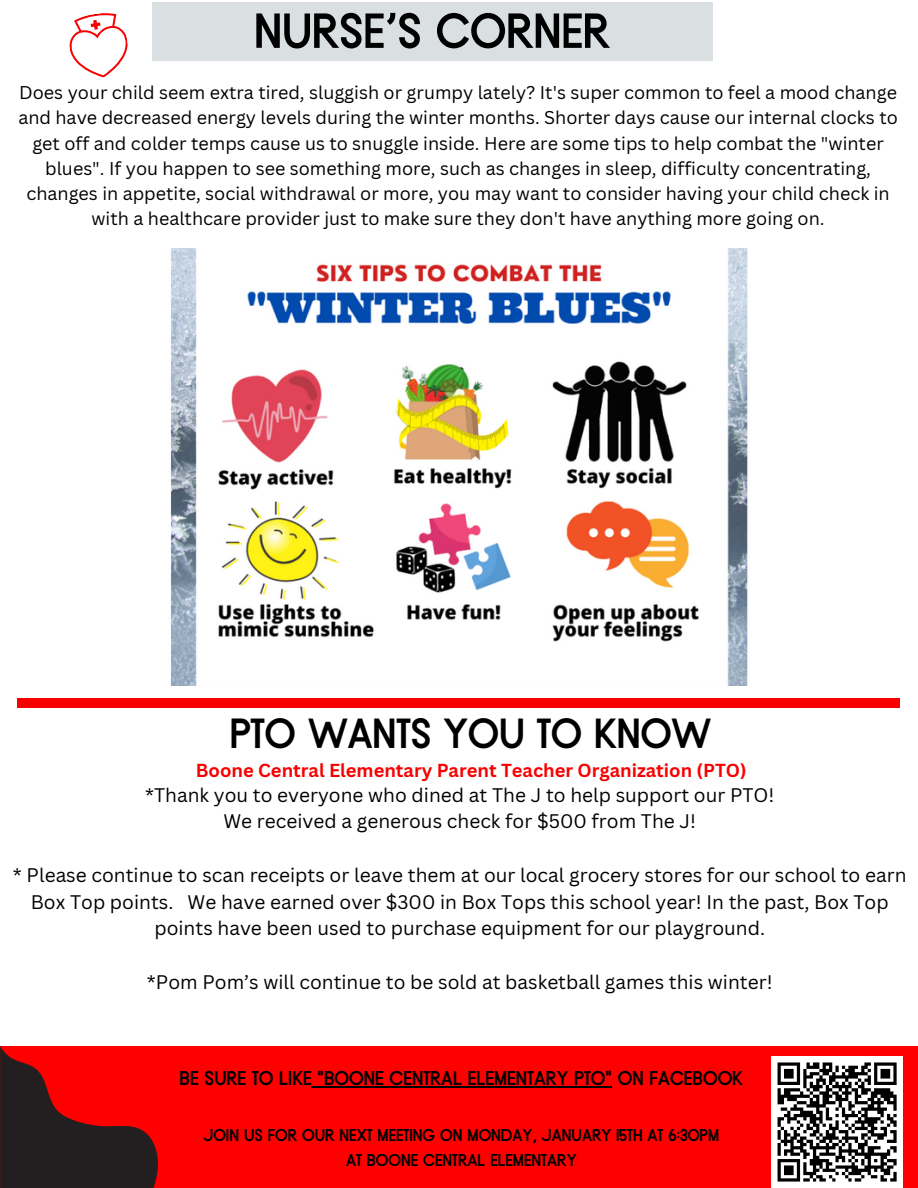
<style>
.page{position:relative;width:918px;height:1188px;background:#fff}
.page>*{position:absolute;margin:0;border:0;box-sizing:border-box;transform-origin:0 0}
.t1{font:700 51.75px "Moonshine";color:#000}
.t2{font:700 44.25px "Moonshine";color:#000}
.t3{font:700 21px "Moonshine";color:#000}
.t4{font:19.05px/26.7px "Canva Sans";color:#000;text-align:center}
.t5{font:700 18.3px "Canva Sans";color:#f80000}
.t6{font:18px/25.2px "Canva Sans";color:#000;text-align:center}
.t7{font:700 18px/24.8px "Moonshine";color:#000;text-align:center}
</style>
<div class="page">
<div style="left:152px;top:2px;width:561px;height:58px;background:#dadfe1"></div>
<svg style="left:69px;top:13px;width:59px;height:65px"></svg>
<div style="left:17px;top:698px;width:882px;height:9px;background:#f80000"></div>
<div style="left:266px;top:1046px;width:652px;height:142px;background:#fe0000"></div>
<svg style="left:0;top:1046px;width:266px;height:142px"></svg>
<div style="left:771px;top:1056px;width:132px;height:132px;background:#fff"></div>
<svg style="left:777px;top:1062px;width:120px;height:120px"></svg>
<img style="left:171px;top:249px;width:577px;height:436px">
<hr style="left:312px;top:1086px;width:300px;height:1px;background:#000">
<p class="t1" style="left:254px;top:5px;width:357px">NURSE'S CORNER</p>
<h4 class="t6" style="left:18px;top:80px;width:881px">Does your child seem extra tired, sluggish or grumpy lately? It's super common to feel a mood change and have decreased energy levels during the winter months. Shorter days cause our internal clocks to get off and colder temps cause us to snuggle inside. Here are some tips to help combat the "winter blues". If you happen to see something more, such as changes in sleep, difficulty concentrating, changes in appetite, social withdrawal or more, you may want to consider having your child check in with a healthcare provider just to make sure they don't have anything more going on.</h4>
<h1 class="t2" style="left:230px;top:711px;width:483px">PTO WANTS YOU TO KNOW</h1>
<p class="t5" style="left:196px;top:758px;width:552px">Boone Central Elementary Parent Teacher Organization (PTO)</p>
<p class="t4" style="left:145px;top:781px;width:631px">*Thank you to everyone who dined at The J to help support our PTO!<br>We received a generous check for $500 from The J!</p>
<h2 class="t4" style="left:13px;top:861px;width:895px">* Please continue to scan receipts or leave them at our local grocery stores for our school to earn<br>Box Top points. We have earned over $300 in Box Tops this school year! In the past, Box Top points have been used to purchase equipment for our playground.</h2>
<h5 class="t4" style="left:147px;top:968px;width:627px">*Pom Pom’s will continue to be sold at basketball games this winter!</h5>
<h4 class="t3" style="left:180px;top:1067px;width:565px">BE SURE TO LIKE "BOONE CENTRAL ELEMENTARY PTO" ON FACEBOOK</h4>
<h4 class="t7" style="left:204px;top:1123px;width:517px">JOIN US FOR OUR NEXT MEETING ON MONDAY, JANUARY 15TH AT 6:30PM<br>AT BOONE CENTRAL ELEMENTARY</h4>
</div>
